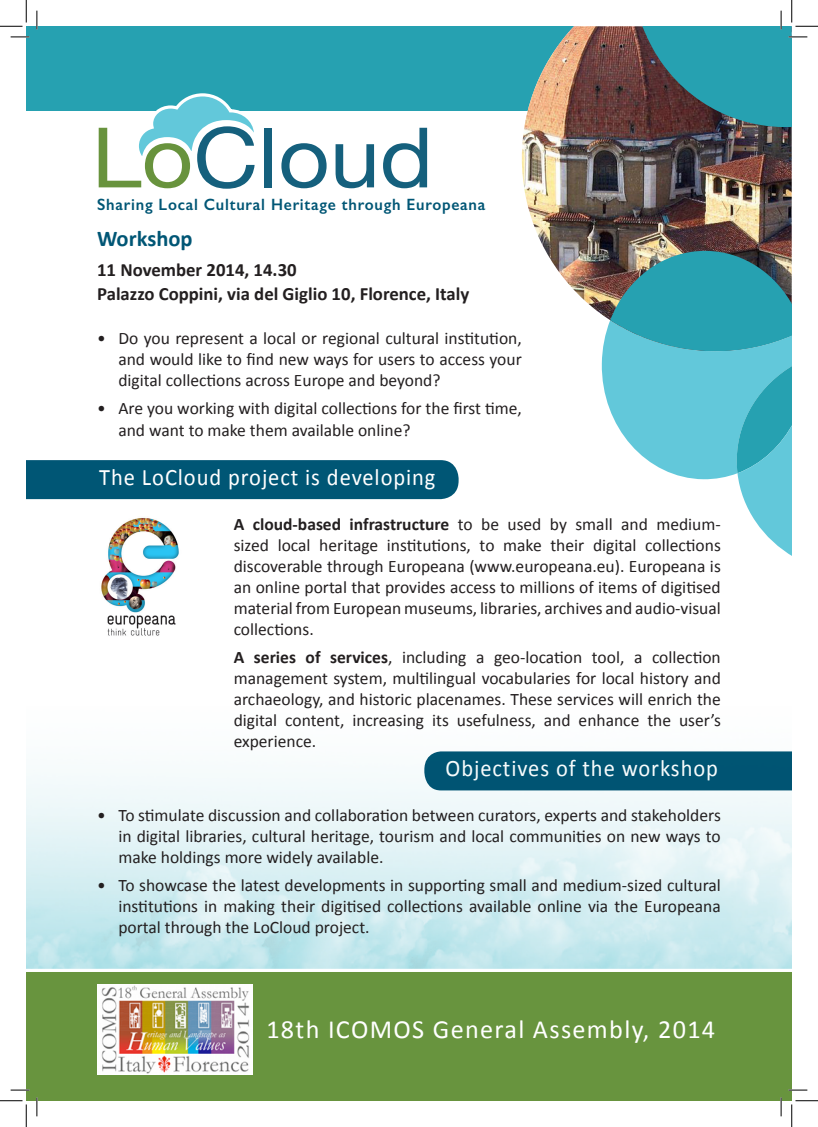
<style>
.page{position:relative;width:818px;height:1127px;background:#fff}
.page>*{position:absolute;margin:0;border:0;box-sizing:border-box;transform-origin:0 0}
.t1{font:83.38px "Helvetica Neue";color:#15607d;scale:1.08 1}
.t2{font:26.25px "Calibri";letter-spacing:.05em;color:#fff}
.t3{font:23.62px "Calibri";letter-spacing:.04em;color:#fff;scale:.95 1}
.t4{font:700 22.5px "Calibri";color:#005675}
.t5{font:700 18.75px "Calibri";color:#231f20}
.t6{font:17.5px/21px "Calibri";color:#231f20;text-align:justify}
.t7{font:600 16.38px "Gill Sans";letter-spacing:.05em;color:#005675;scale:.95 1}
.s1{color:#68933d}
.s2{font-weight:700}
</style>
<div class="page">
<div style="left:26px;top:966px;width:766px;height:134px;background:#68943e"></div>
<div style="left:26px;top:26px;width:766px;height:84px;background:#26a1b1"></div>
<img style="left:522px;top:26px;width:270px;height:288px">
<svg style="left:601px;top:250px;width:191px;height:306px"></svg>
<svg style="left:134px;top:93px;width:126px;height:63px"></svg>
<div style="left:424px;top:751px;width:368px;height:39px;background:#005473"></div>
<img style="left:101px;top:518px;width:78px;height:118px">
<img style="left:97px;top:984px;width:156px;height:89px">
<div style="left:26px;top:460px;width:433px;height:39px;background:#005675"></div>
<svg style="left:11px;top:36px;width:18px;height:2px"></svg>
<svg style="left:11px;top:1088px;width:18px;height:2px"></svg>
<svg style="left:788px;top:1088px;width:19px;height:2px"></svg>
<svg style="left:36px;top:11px;width:2px;height:18px"></svg>
<svg style="left:36px;top:1097px;width:2px;height:18px"></svg>
<svg style="left:780px;top:1097px;width:2px;height:18px"></svg>
<svg style="left:0;top:0;width:27px;height:27px"></svg>
<svg style="left:0;top:1100px;width:27px;height:26px"></svg>
<svg style="left:640px;top:0;width:178px;height:127px"></svg>
<svg style="left:791px;top:1100px;width:27px;height:26px"></svg>
<p class="t1" style="left:92px;top:108px;width:318px"><span class="s1">Lo</span>Cloud</p>
<p class="t7" style="left:97px;top:194px;width:410px">Sharing Local Cultural Heritage through Europeana</p>
<p class="t4" style="left:97px;top:224px;width:97px">Workshop</p>
<p class="t5" style="left:97px;top:258px;width:201px">11 November 2014, 14.30</p>
<p class="t5" style="left:97px;top:282px;width:374px">Palazzo Coppini, via del Giglio 10, Florence, Italy</p>
<p class="t6" style="left:118px;top:328px;width:405px;text-indent:-21px">• Do you represent a local or regional cultural institution, and would like to find new ways for users to access your digital collections across Europe and beyond?</p>
<p class="t6" style="left:118px;top:398px;width:405px;text-indent:-21px">• Are you working with digital collections for the first time, and want to make them available online?</p>
<p class="t3" style="left:99px;top:462px;width:355px">The LoCloud project is developing</p>
<p class="t6" style="left:234px;top:513px;width:489px"><span class="s2">A cloud-based infrastructure</span> to be used by small and medium&shy;sized local heritage institutions, to make their digital collections discoverable through Europeana (www.europeana.eu). Europeana is an online portal that provides access to millions of items of digitised material from European museums, libraries, archives and audio-visual collections.</p>
<p class="t6" style="left:234px;top:646px;width:489px"><span class="s2">A series of services</span>, including a geo-location tool, a collection management system, multilingual vocabularies for local history and archaeology, and historic placenames. These services will enrich the digital content, increasing its usefulness, and enhance the user’s experience.</p>
<h3 class="t3" style="left:446px;top:753px;width:288px">Objectives of the workshop</h3>
<p class="t6" style="left:118px;top:804px;width:604px;text-indent:-21px">• To stimulate discussion and collaboration between curators, experts and stakeholders in digital libraries, cultural heritage, tourism and local communities on new ways to make holdings more widely available.</p>
<p class="t6" style="left:118px;top:875px;width:604px;text-indent:-21px">• To showcase the latest developments in supporting small and medium-sized cultural institutions in making their digitised collections available online via the Europeana portal through the LoCloud project.</p>
<p class="t2" style="left:266px;top:1012px;width:450px">18th ICOMOS General Assembly, 2014</p>
</div>
